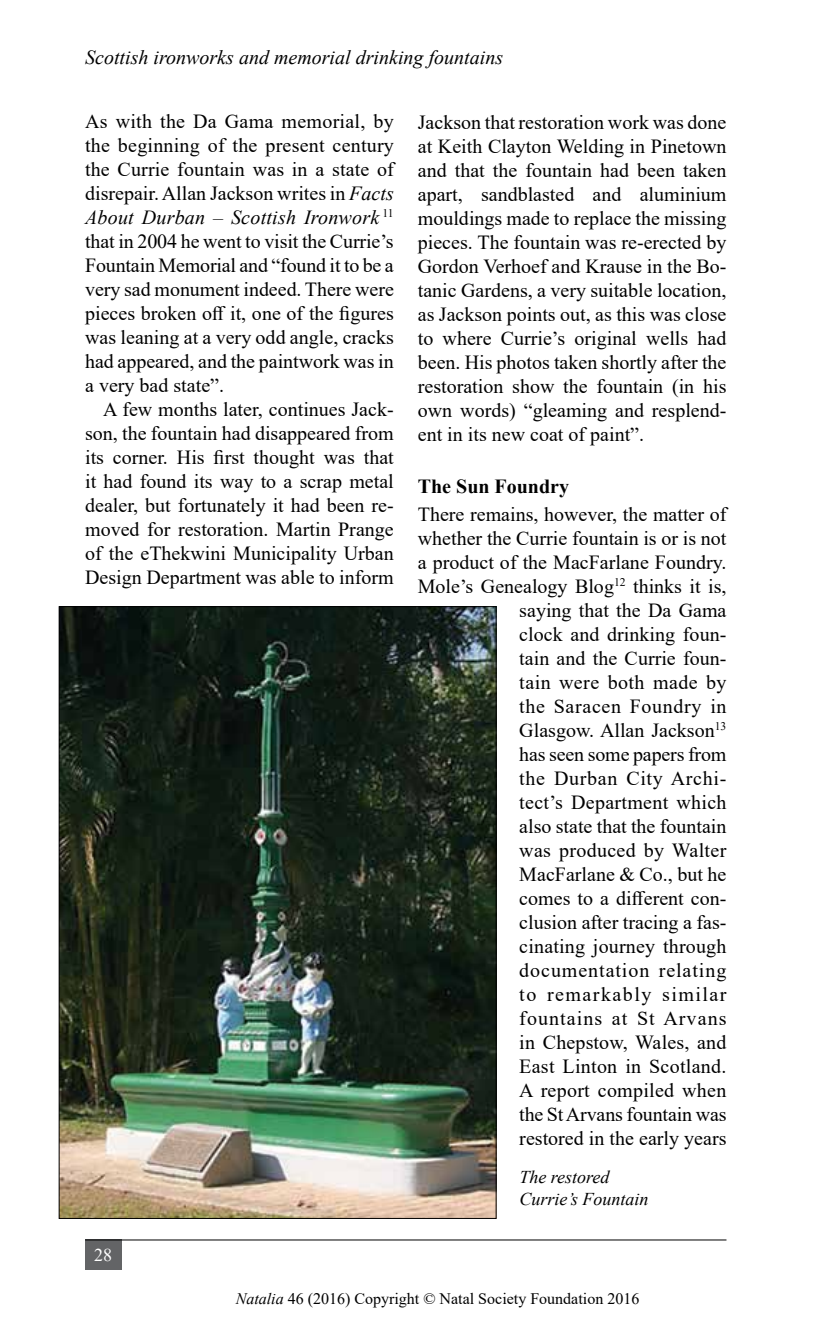
<style>
.page{position:relative;width:840px;height:1333px;background:#fff}
.page>*{position:absolute;margin:0;border:0;box-sizing:border-box;transform-origin:0 0}
.t1{font:20px/24px "Times New Roman";color:#000;text-align:justify}
.t2{font:italic 20px "Times New Roman";color:#000}
.t3{font:700 20px "Times New Roman";color:#000}
.t4{font:italic 18px/21.6px "Times New Roman";color:#000}
.t5{font:18px "Times New Roman";color:#fff}
.t6{font:16px "Times New Roman";color:#000}
.s1{font-style:italic}
</style>
<div class="page">
<div style="left:85px;top:1239px;width:36px;height:30px;background:#636466"></div>
<hr style="left:85px;top:1239px;width:641px;height:1px;background:#000">
<img style="left:61px;top:608px;width:433px;height:608px">
<p class="t2" style="left:85px;top:43px;width:419px">Scottish ironworks and memorial drinking fountains</p>
<p class="t1" style="left:85px;top:109px;width:310px">As with the Da Gama memorial, by the beginning of the present century the Currie fountain was in a state of disrepair. Allan Jackson writes in <span class="s1">Facts About Durban – Scottish Ironwork</span> <sup>11 </sup>that in 2004 he went to visit the Currie’s Fountain Memorial and “found it to be a very sad monument indeed. There were pieces broken off it, one of the figures was leaning at a very odd angle, cracks had appeared, and the paintwork was in a very bad state”.</p>
<p class="t1" style="left:85px;top:397px;width:310px;text-indent:18px">A few months later, continues Jack&shy;son, the fountain had disappeared from its corner. His first thought was that it had found its way to a scrap metal dealer, but fortunately it had been re&shy;moved for restoration. Martin Prange of the eThekwini Municipality Urban Design Department was able to inform</p>
<p class="t5" style="left:94px;top:1241px;width:19px">28</p>
<p class="t1" style="left:417px;top:109px;width:310px">Jackson that restoration work was done at Keith Clayton Welding in Pinetown and that the fountain had been taken apart, sandblasted and aluminium mouldings made to replace the missing pieces. The fountain was re-erected by Gordon Verhoef and Krause in the Bo&shy;tanic Gardens, a very suitable location, as Jackson points out, as this was close to where Currie’s original wells had been. His photos taken shortly after the restoration show the fountain (in his own words) “gleaming and resplend&shy;ent in its new coat of paint”.</p>
<p class="t3" style="left:417px;top:471px;width:153px">The Sun Foundry</p>
<p class="t1" style="left:417px;top:501px;width:310px;text-align:right">There remains, however, the matter of whether the Currie fountain is or is not a product of the MacFarlane Foundry.<br>Mole’s Genealogy Blog<sup>12</sup> thinks it is, saying that the Da Gama<br>clock and drinking foun-<br>tain and the Currie foun-<br>tain were both made by<br>the Saracen Foundry in<br>Glasgow. Allan Jackson<sup>13<br></sup>has seen some papers from<br>the Durban City Archi-<br>tect’s Department which<br>also state that the fountain<br>was produced by Walter<br>MacFarlane &amp; Co., but he<br>comes to a different con-<br>clusion after tracing a fas-<br>cinating journey through documentation relating<br>to remarkably similar<br>fountains at St Arvans<br>in Chepstow, Wales, and<br>East Linton in Scotland.<br>A report compiled when<br>the St Arvans fountain was<br>restored in the early years</p>
<p class="t4" style="left:519px;top:1165px;width:131px">The restored<br>Currie’s Fountain</p>
<p class="t6" style="left:235px;top:1287px;width:405px"><span class="s1">Natalia</span> 46 (2016) Copyright © Natal Society Foundation 2016</p>
</div>
